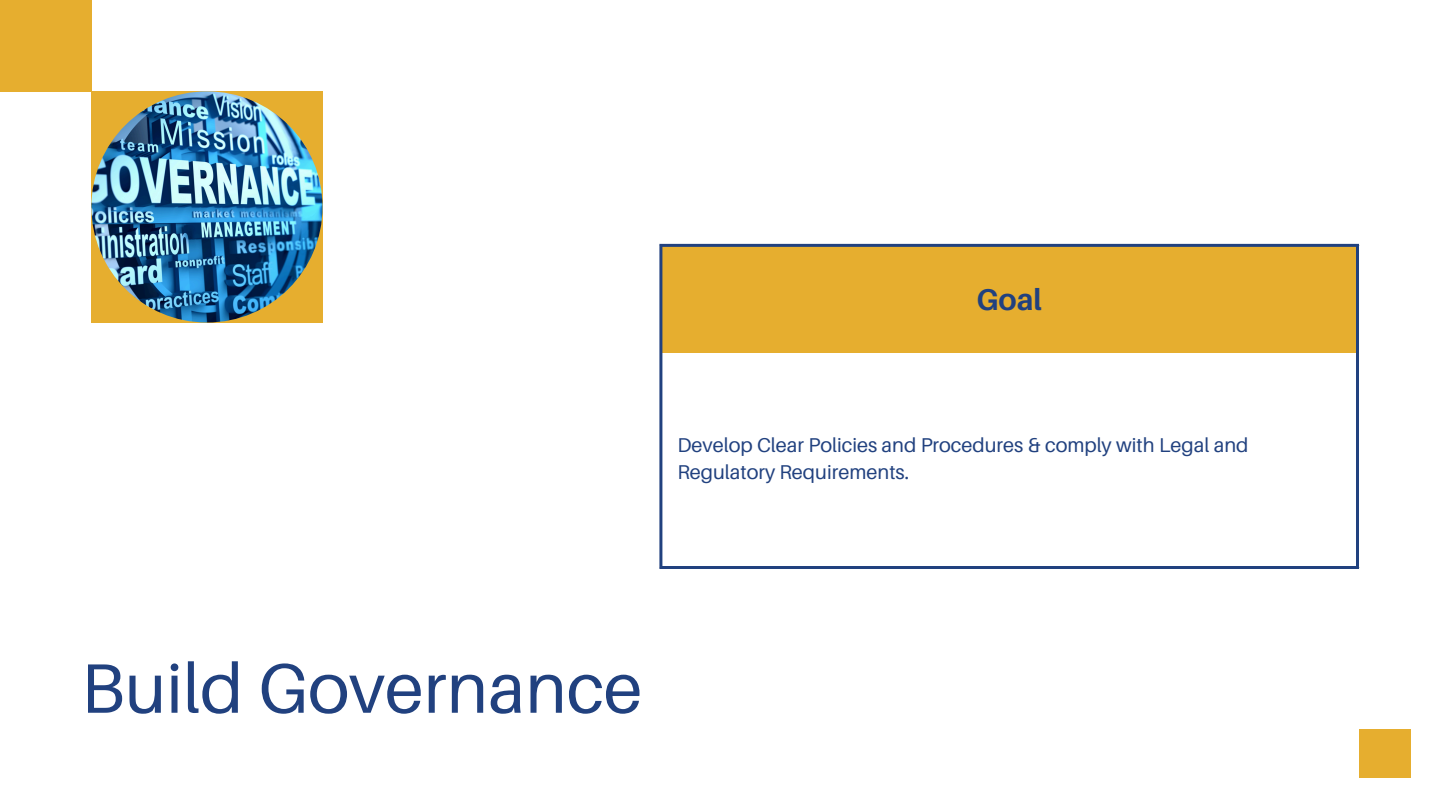
<style>
.page{position:relative;width:1440px;height:810px;background:#fff}
.page>*{position:absolute;margin:0;border:0;box-sizing:border-box;transform-origin:0 0}
.t1{font:70px "Aileron";color:#21417f}
.t2{font:700 30px "Aileron";color:#21417f}
.t3{font:20px/27.8px "Aileron";color:#21417f}
</style>
<div class="page">
<div style="left:661px;top:245px;width:697px;height:108px;background:#e6ae2f"></div>
<hr style="left:659px;top:247px;width:3px;height:319px;background:#21417f">
<hr style="left:1356px;top:247px;width:3px;height:319px;background:#21417f">
<hr style="left:659px;top:244px;width:700px;height:3px;background:#21417f">
<hr style="left:659px;top:566px;width:700px;height:3px;background:#21417f">
<div style="left:91px;top:91px;width:232px;height:232px;background:#e6ae2f"></div>
<div style="left:0;top:0;width:91px;height:91px;background:#e6ae2f"></div>
<div style="left:1359px;top:729px;width:52px;height:49px;background:#e6ae2f"></div>
<img style="left:91px;top:91px;width:232px;height:232px;border-radius:50%">
<p class="t2" style="left:976px;top:281px;width:67px">Goal</p>
<p class="t3" style="left:677px;top:430px;width:573px">Develop Clear Policies and Procedures &amp; comply with Legal and<br>Regulatory Requirements.</p>
<h1 class="t1" style="left:81px;top:645px;width:563px">Build Governance</h1>
</div>
